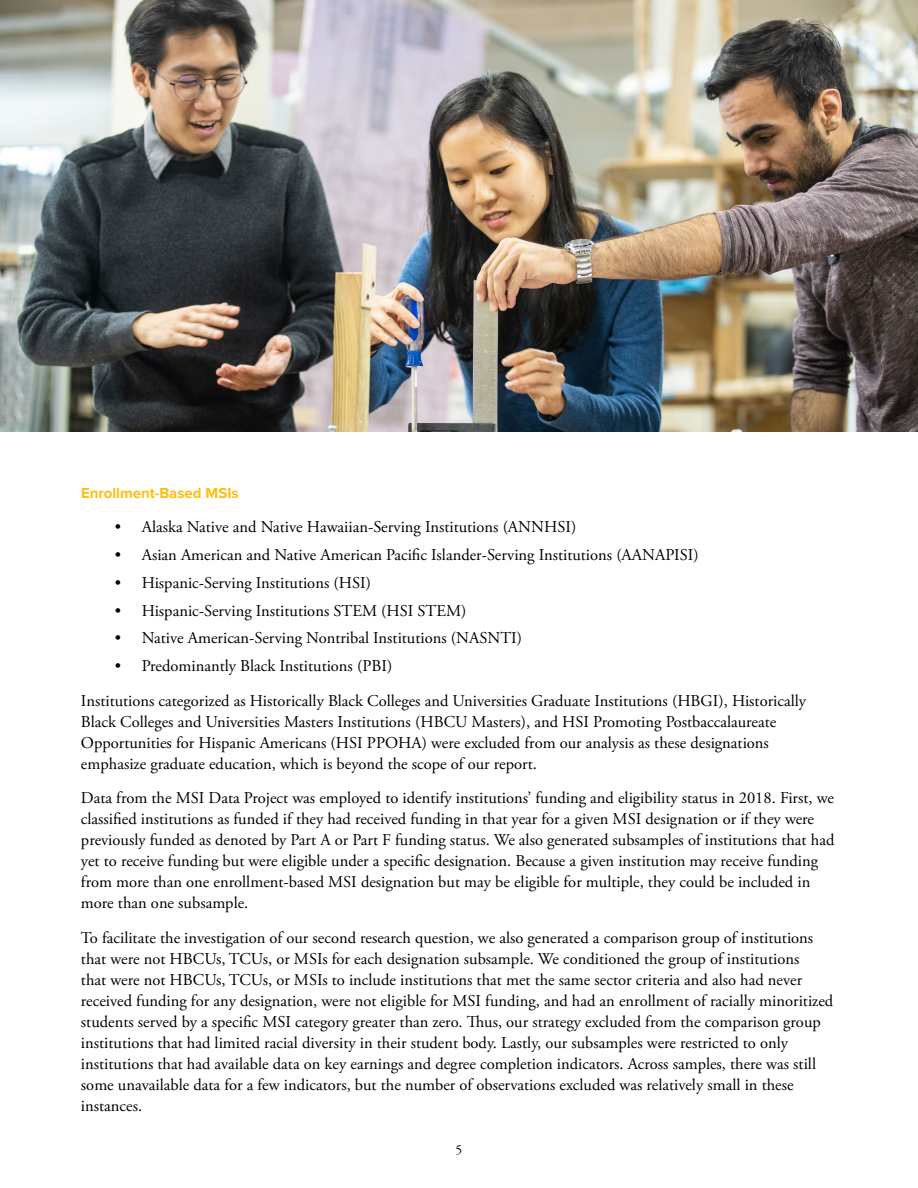
<style>
.page{position:relative;width:918px;height:1188px;background:#fff}
.page>*{position:absolute;margin:0;border:0;box-sizing:border-box;transform-origin:0 0}
.t1{font:16.5px/21px "Adobe Garamond Pro";color:#000}
.t2{font:700 15px "Proxima Nova";color:#febe10}
.t3{font:13.5px "Adobe Garamond Pro";color:#000}
</style>
<div class="page">
<img style="left:0;top:0;width:918px;height:432px">
<p class="t2" style="left:81px;top:482px;width:159px">Enrollment-Based MSIs</p>
<p class="t1" style="left:115px;top:517px;width:463px">• Alaska Native and Native Hawaiian-Serving Institutions (ANNHSI)</p>
<p class="t1" style="left:115px;top:545px;width:586px">• Asian American and Native American Pacific Islander-Serving Institutions (AANAPISI)</p>
<p class="t1" style="left:115px;top:573px;width:258px">• Hispanic-Serving Institutions (HSI)</p>
<p class="t1" style="left:115px;top:600px;width:353px">• Hispanic-Serving Institutions STEM (HSI STEM)</p>
<p class="t1" style="left:115px;top:628px;width:409px">• Native American-Serving Nontribal Institutions (NASNTI)</p>
<p class="t1" style="left:81px;top:649px;width:727px;line-height:34.5px;text-indent:34px">• Predominantly Black Institutions (PBI)<br>Institutions categorized as Historically Black Colleges and Universities Graduate Institutions (HBGI), Historically</p>
<p class="t1" style="left:81px;top:711px;width:697px">Black Colleges and Universities Masters Institutions (HBCU Masters), and HSI Promoting Postbaccalaureate<br>Opportunities for Hispanic Americans (HSI PPOHA) were excluded from our analysis as these designations emphasize graduate education, which is beyond the scope of our report.</p>
<p class="t1" style="left:81px;top:788px;width:755px">Data from the MSI Data Project was employed to identify institutions’ funding and eligibility status in 2018. First, we classified institutions as funded if they had received funding in that year for a given MSI designation or if they were previously funded as denoted by Part A or Part F funding status. We also generated subsamples of institutions that had yet to receive funding but were eligible under a specific designation. Because a given institution may receive funding from more than one enrollment-based MSI designation but may be eligible for multiple, they could be included in more than one subsample.</p>
<p class="t1" style="left:81px;top:928px;width:754px">To facilitate the investigation of our second research question, we also generated a comparison group of institutions that were not HBCUs, TCUs, or MSIs for each designation subsample. We conditioned the group of institutions<br>that were not HBCUs, TCUs, or MSIs to include institutions that met the same sector criteria and also had never received funding for any designation, were not eligible for MSI funding, and had an enrollment of racially minoritized students served by a specific MSI category greater than zero. Thus, our strategy excluded from the comparison group institutions that had limited racial diversity in their student body. Lastly, our subsamples were restricted to only institutions that had available data on key earnings and degree completion indicators. Across samples, there was still some unavailable data for a few indicators, but the number of observations excluded was relatively small in these instances.</p>
<p class="t3" style="left:456px;top:1142px;width:8px">5</p>
</div>
